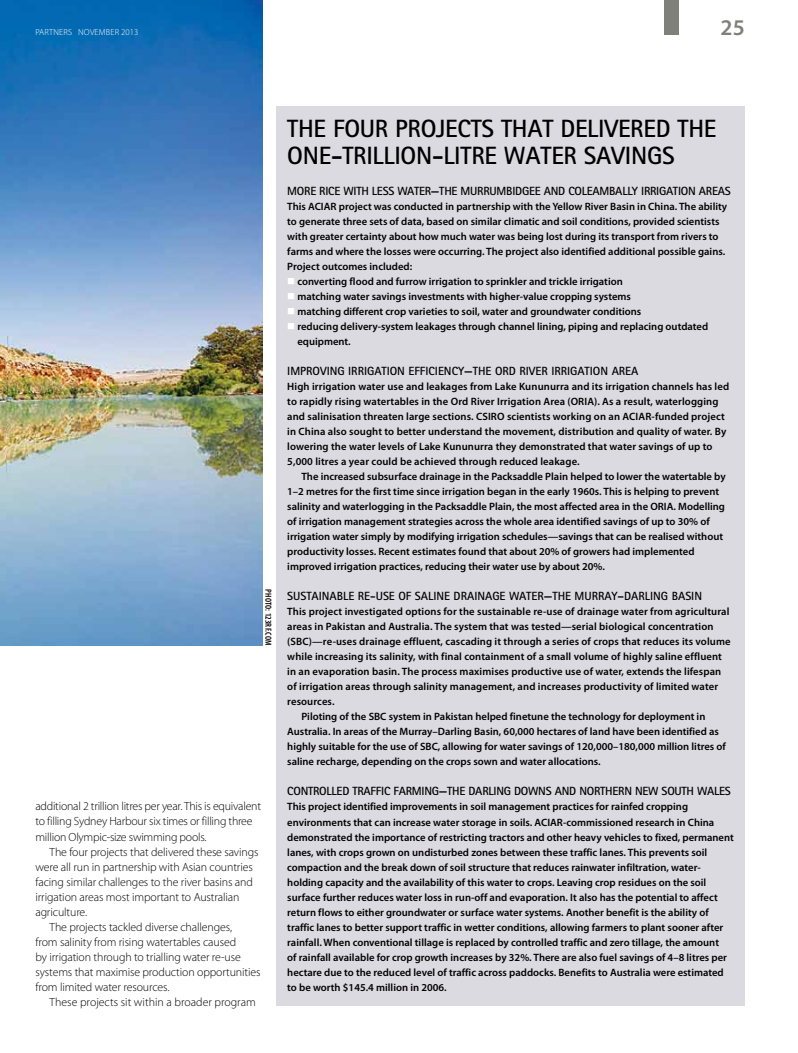
<style>
.page{position:relative;width:798px;height:1053px;background:#fff}
.page>*{position:absolute;margin:0;border:0;box-sizing:border-box;transform-origin:0 0}
._01_Heading_small{font:700 25px/27.5px "Rotis Sans Serif";letter-spacing:-.01em;color:#000}
.t1{font:600 22.5px "Myriad Pro";color:#7e8079}
._03_Body{font:300 11.88px/15px "Myriad Pro";letter-spacing:-.01em;color:#000}
._04_Xhead{font:700 11.88px "Rotis Sans Serif";letter-spacing:-.02em;color:#000}
._04_Xhead-2{font:700 11.88px "Rotis Sans Serif";color:#000}
._05_B_Out_Body_No_In{font:600 10.62px/15px "Myriad Pro";color:#000}
._06_B_Out_Body{font:600 10.62px/15px "Myriad Pro";color:#000}
.t2{font:300 8.75px "Myriad Pro";letter-spacing:.02em;color:#fff}
.AciarPicCredit{font:600 condensed 8.75px "Myriad Pro";letter-spacing:.01em;color:#000}
.s1{color:#fff}
</style>
<div class="page">
<div style="left:664px;top:0;width:14px;height:35px;background:#7e8079"></div>
<img style="left:0;top:0;width:262px;height:645px">
<div style="left:276px;top:106px;width:468px;height:899px;background:#dcdae1"></div>
<p class="t2" style="left:36px;top:26px;width:104px">PARTNERS NOVEMBER 2013</p>
<p class="t1" style="left:720px;top:13px;width:26px">25</p>
<p class="AciarPicCredit" style="left:273px;top:589px;width:57px;rotate:90deg">PHOTO: 123RF.COM</p>
<p class="_03_Body" style="left:35px;top:798px;width:227px">additional 2 trillion litres per year. This is equivalent to filling Sydney Harbour six times or filling three million Olympic-size swimming pools.</p>
<p class="_03_Body" style="left:35px;top:843px;width:224px;text-indent:14px">The four projects that delivered these savings were all run in partnership with Asian countries facing similar challenges to the river basins and irrigation areas most important to Australian agriculture.</p>
<p class="_03_Body" style="left:35px;top:918px;width:226px;text-indent:14px">The projects tackled diverse challenges,<br>from salinity from rising watertables caused<br>by irrigation through to trialling water re-use systems that maximise production opportunities from limited water resources.</p>
<p class="_03_Body" style="left:50px;top:993px;width:207px">These projects sit within a broader program</p>
<p class="_01_Heading_small" style="left:287px;top:114px;width:430px">THE FOUR PROJECTS THAT DELIVERED THE<br>ONE-TRILLION-LITRE WATER SAVINGS</p>
<p class="_04_Xhead" style="left:287px;top:183px;width:445px">MORE RICE WITH LESS WATER—THE MURRUMBIDGEE AND COLEAMBALLY IRRIGATION AREAS</p>
<p class="_05_B_Out_Body_No_In" style="left:287px;top:199px;width:441px">This ACIAR project was conducted in partnership with the Yellow River Basin in China. The ability to generate three sets of data, based on similar climatic and soil conditions, provided scientists with greater certainty about how much water was being lost during its transport from rivers to farms and where the losses were occurring. The project also identified additional possible gains.<br>Project outcomes included:</p>
<p class="_05_B_Out_Body_No_In" style="left:287px;top:274px;width:337px"><span class="s1">■</span> converting flood and furrow irrigation to sprinkler and trickle irrigation</p>
<p class="_05_B_Out_Body_No_In" style="left:287px;top:289px;width:345px"><span class="s1">■</span> matching water savings investments with higher-value cropping systems</p>
<p class="_05_B_Out_Body_No_In" style="left:287px;top:304px;width:355px"><span class="s1">■</span> matching different crop varieties to soil, water and groundwater conditions</p>
<p class="_05_B_Out_Body_No_In" style="left:297px;top:319px;width:412px;text-indent:-10px"><span class="s1">■</span> reducing delivery-system leakages through channel lining, piping and replacing outdated equipment.</p>
<p class="_04_Xhead-2" style="left:287px;top:363px;width:352px">IMPROVING IRRIGATION EFFICIENCY—THE ORD RIVER IRRIGATION AREA</p>
<p class="_05_B_Out_Body_No_In" style="left:287px;top:379px;width:443px">High irrigation water use and leakages from Lake Kununurra and its irrigation channels has led to rapidly rising watertables in the Ord River Irrigation Area (ORIA). As a result, waterlogging and salinisation threaten large sections. CSIRO scientists working on an ACIAR-funded project in China also sought to better understand the movement, distribution and quality of water. By lowering the water levels of Lake Kununurra they demonstrated that water savings of up to 5,000 litres a year could be achieved through reduced leakage.</p>
<p class="_06_B_Out_Body" style="left:287px;top:469px;width:440px;text-indent:14px">The increased subsurface drainage in the Packsaddle Plain helped to lower the watertable by 1–2 metres for the first time since irrigation began in the early 1960s. This is helping to prevent salinity and waterlogging in the Packsaddle Plain, the most affected area in the ORIA. Modelling of irrigation management strategies across the whole area identified savings of up to 30% of irrigation water simply by modifying irrigation schedules—savings that can be realised without productivity losses. Recent estimates found that about 20% of growers had implemented improved irrigation practices, reducing their water use by about 20%.</p>
<p class="_04_Xhead-2" style="left:287px;top:588px;width:416px">SUSTAINABLE RE-USE OF SALINE DRAINAGE WATER—THE MURRAY–DARLING BASIN</p>
<p class="_05_B_Out_Body_No_In" style="left:287px;top:604px;width:444px">This project investigated options for the sustainable re-use of drainage water from agricultural areas in Pakistan and Australia. The system that was tested—serial biological concentration (SBC)—re-uses drainage effluent, cascading it through a series of crops that reduces its volume while increasing its salinity, with final containment of a small volume of highly saline effluent in an evaporation basin. The process maximises productive use of water, extends the lifespan of irrigation areas through salinity management, and increases productivity of limited water resources.</p>
<p class="_06_B_Out_Body" style="left:287px;top:709px;width:440px;text-indent:14px">Piloting of the SBC system in Pakistan helped finetune the technology for deployment in Australia. In areas of the Murray–Darling Basin, 60,000 hectares of land have been identified as highly suitable for the use of SBC, allowing for water savings of 120,000–180,000 million litres of saline recharge, depending on the crops sown and water allocations.</p>
<p class="_04_Xhead" style="left:287px;top:783px;width:445px">CONTROLLED TRAFFIC FARMING—THE DARLING DOWNS AND NORTHERN NEW SOUTH WALES</p>
<p class="_05_B_Out_Body_No_In" style="left:287px;top:799px;width:448px">This project identified improvements in soil management practices for rainfed cropping environments that can increase water storage in soils. ACIAR-commissioned research in China demonstrated the importance of restricting tractors and other heavy vehicles to fixed, permanent lanes, with crops grown on undisturbed zones between these traffic lanes. This prevents soil compaction and the break down of soil structure that reduces rainwater infiltration, water&shy;holding capacity and the availability of this water to crops. Leaving crop residues on the soil surface further reduces water loss in run-off and evaporation. It also has the potential to affect return flows to either groundwater or surface water systems. Another benefit is the ability of traffic lanes to better support traffic in wetter conditions, allowing farmers to plant sooner after rainfall. When conventional tillage is replaced by controlled traffic and zero tillage, the amount<br>of rainfall available for crop growth increases by 32%. There are also fuel savings of 4–8 litres per hectare due to the reduced level of traffic across paddocks. Benefits to Australia were estimated to be worth $145.4 million in 2006.</p>
</div>
